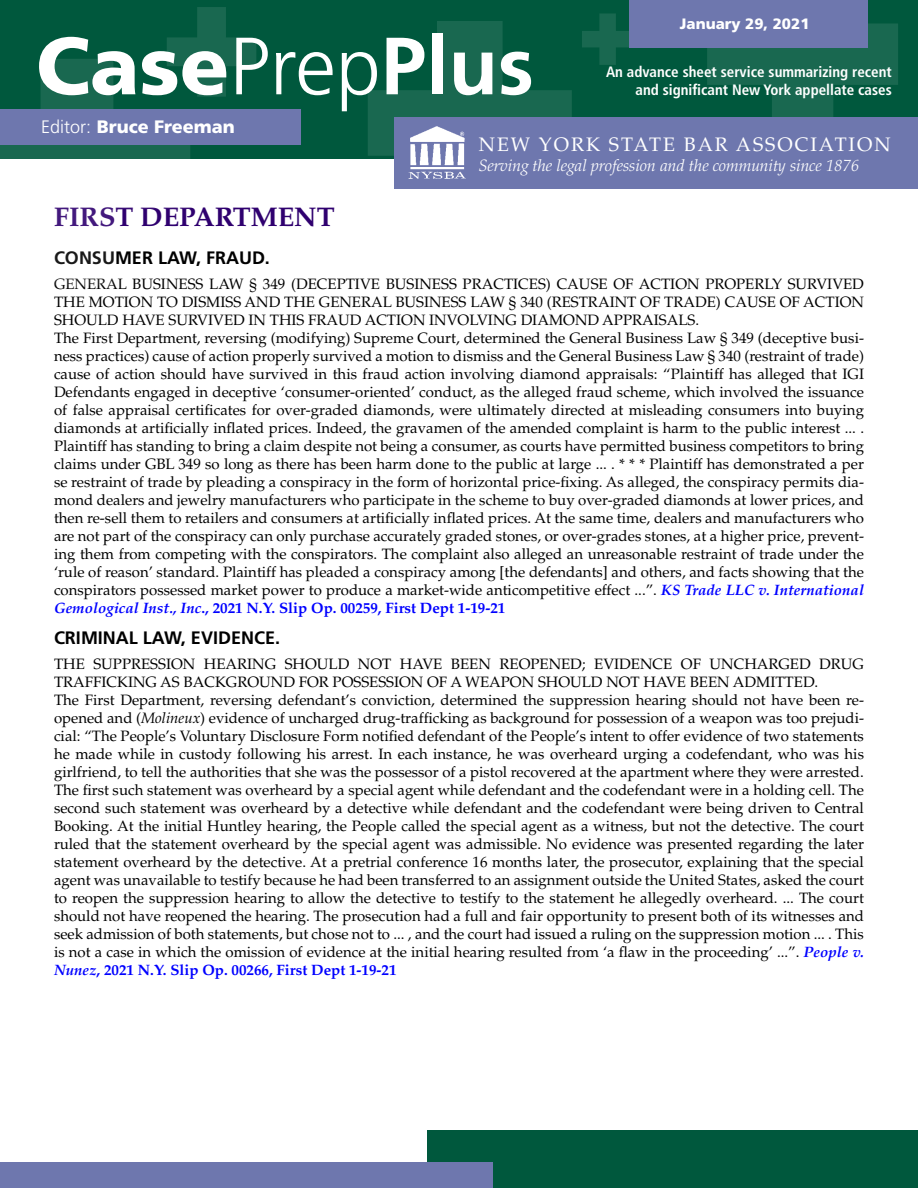
<style>
.page{position:relative;width:918px;height:1188px;background:#fff}
.page>*{position:absolute;margin:0;border:0;box-sizing:border-box;transform-origin:0 0}
.t1{font:900 81px "Frutiger";color:#fff}
.t2{font:700 27px "Palatino";color:#2f006f}
.t3{font:19.5px "Palatino";letter-spacing:.1em;color:#fff}
.t4{font:700 18px "Frutiger";color:#000}
.t5{font:900 18px "Frutiger";color:#fff}
.t6{font:italic 300 16.5px "Palatino";color:#fff}
.t7{font:15px/18px "Palatino";color:#000}
.t8{font:700 condensed 15px/18px "Frutiger";color:#fff;text-align:right}
.t9{font:900 15px "Frutiger";color:#fff}
.s1{font-weight:300}
.s2{font-weight:700}
.s3{font-weight:700;font-style:italic;color:#00f}
.s4{font-weight:700;color:#00f}
.s5{font-style:italic}
</style>
<div class="page">
<div style="left:0;top:1px;width:918px;height:158px;background:#00583d"></div>
<svg style="left:368px;top:21px;width:204px;height:168px"></svg>
<svg style="left:582px;top:13px;width:51px;height:52px"></svg>
<svg style="left:0;top:7px;width:256px;height:152px"></svg>
<svg style="left:707px;top:0;width:191px;height:117px"></svg>
<div style="left:395px;top:117px;width:523px;height:72px;background:#6e77ae"></div>
<div style="left:629px;top:0;width:239px;height:47px;background:#6e77ae"></div>
<div style="left:0;top:110px;width:300px;height:35px;background:#6e77ae"></div>
<div style="left:428px;top:1131px;width:490px;height:57px;background:#00583d"></div>
<div style="left:0;top:1162px;width:493px;height:26px;background:#6e77ae"></div>
<img style="left:408px;top:126px;width:58px;height:53px">
<p class="t9" style="left:680px;top:15px;width:131px">January 29, 2021</p>
<p class="t8" style="left:606px;top:63px;width:287px">An advance sheet service summarizing recent and significant New York appellate cases</p>
<h1 class="t1" style="left:36px;top:17px;width:500px">Case<span class="s1">Prep</span><span class="s2">Plus</span></h1>
<h3 class="t3" style="left:479px;top:133px;width:413px">NEW YORK STATE BAR ASSOCIATION</h3>
<p class="t6" style="left:479px;top:156px;width:382px">Serving the legal profession and the community since 1876</p>
<p class="t5" style="left:41px;top:116px;width:195px"><span class="s1">Editor:</span> Bruce Freeman</p>
<h2 class="t2" style="left:54px;top:201px;width:282px">FIRST DEPARTMENT</h2>
<p class="t4" style="left:54px;top:247px;width:217px">CONSUMER LAW, FRAUD.</p>
<p class="t7" style="left:54px;top:275px;width:812px">GENERAL BUSINESS LAW § 349 (DECEPTIVE BUSINESS PRACTICES) CAUSE OF ACTION PROPERLY SURVIVED THE MOTION TO DISMISS AND THE GENERAL BUSINESS LAW § 340 (RESTRAINT OF TRADE) CAUSE OF ACTION SHOULD HAVE SURVIVED IN THIS FRAUD ACTION INVOLVING DIAMOND APPRAISALS.<br>The First Department, reversing (modifying) Supreme Court, determined the General Business Law § 349 (deceptive busi&shy;ness practices) cause of action properly survived a motion to dismiss and the General Business Law § 340 (restraint of trade) cause of action should have survived in this fraud action involving diamond appraisals: “Plaintiff has alleged that IGI Defendants engaged in deceptive ‘consumer-oriented’ conduct, as the alleged fraud scheme, which involved the issuance of false appraisal certificates for over-graded diamonds, were ultimately directed at misleading consumers into buying diamonds at artificially inflated prices. Indeed, the gravamen of the amended complaint is harm to the public interest ... .<br>Plaintiff has standing to bring a claim despite not being a consumer, as courts have permitted business competitors to bring claims under GBL 349 so long as there has been harm done to the public at large ... . * * * Plaintiff has demonstrated a per se restraint of trade by pleading a conspiracy in the form of horizontal price-fixing. As alleged, the conspiracy permits dia&shy;mond dealers and jewelry manufacturers who participate in the scheme to buy over-graded diamonds at lower prices, and then re-sell them to retailers and consumers at artificially inflated prices. At the same time, dealers and manufacturers who are not part of the conspiracy can only purchase accurately graded stones, or over-grades stones, at a higher price, prevent&shy;ing them from competing with the conspirators. The complaint also alleged an unreasonable restraint of trade under the ‘rule of reason’ standard. Plaintiff has pleaded a conspiracy among [the defendants] and others, and facts showing that the conspirators possessed market power to produce a market-wide anticompetitive effect ...”. <span class="s3">KS Trade LLC v. International Gemological Inst., Inc</span><span class="s4">., 2021 N.Y. Slip Op. 00259, First Dept 1-19-21</span></p>
<p class="t4" style="left:54px;top:628px;width:228px">CRIMINAL LAW, EVIDENCE.</p>
<p class="t7" style="left:54px;top:655px;width:812px">THE SUPPRESSION HEARING SHOULD NOT HAVE BEEN REOPENED; EVIDENCE OF UNCHARGED DRUG TRAFFICKING AS BACKGROUND FOR POSSESSION OF A WEAPON SHOULD NOT HAVE BEEN ADMITTED.<br>The First Department, reversing defendant’s conviction, determined the suppression hearing should not have been re&shy;opened and (<span class="s5">Molineux</span>) evidence of uncharged drug-trafficking as background for possession of a weapon was too prejudi&shy;cial: “The People’s Voluntary Disclosure Form notified defendant of the People’s intent to offer evidence of two statements he made while in custody following his arrest. In each instance, he was overheard urging a codefendant, who was his girlfriend, to tell the authorities that she was the possessor of a pistol recovered at the apartment where they were arrested.<br>The first such statement was overheard by a special agent while defendant and the codefendant were in a holding cell. The second such statement was overheard by a detective while defendant and the codefendant were being driven to Central Booking. At the initial Huntley hearing, the People called the special agent as a witness, but not the detective. The court ruled that the statement overheard by the special agent was admissible. No evidence was presented regarding the later statement overheard by the detective. At a pretrial conference 16 months later, the prosecutor, explaining that the special agent was unavailable to testify because he had been transferred to an assignment outside the United States, asked the court to reopen the suppression hearing to allow the detective to testify to the statement he allegedly overheard. ... The court should not have reopened the hearing. The prosecution had a full and fair opportunity to present both of its witnesses and seek admission of both statements, but chose not to ... , and the court had issued a ruling on the suppression motion ... . This is not a case in which the omission of evidence at the initial hearing resulted from ‘a flaw in the proceeding’ ...”. <span class="s3">People v.<br>Nunez</span><span class="s4">, 2021 N.Y. Slip Op. 00266, First Dept 1-19-21</span></p>
</div>
